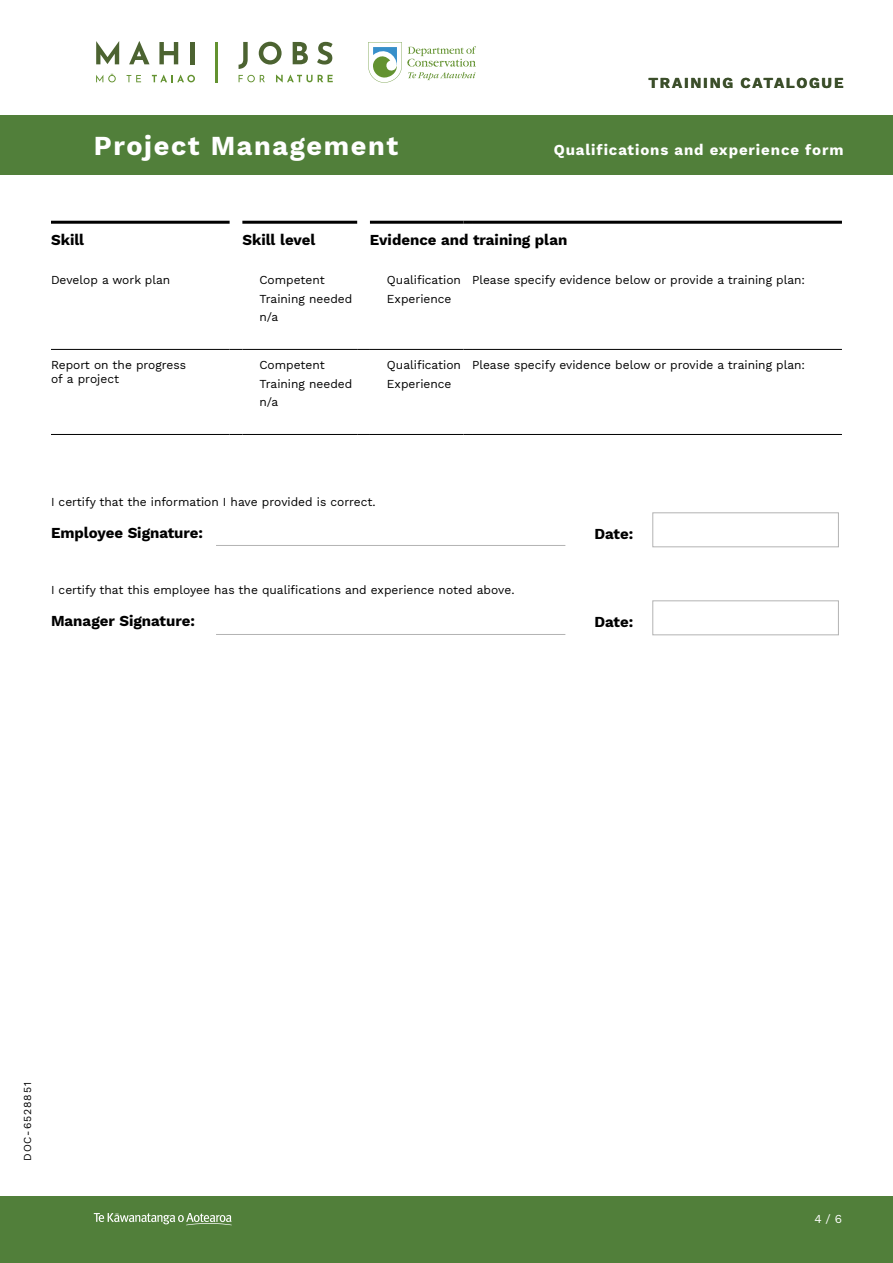
<style>
.page{position:relative;width:893px;height:1263px;background:#fff}
.page>*{position:absolute;margin:0;border:0;box-sizing:border-box;transform-origin:0 0}
.t1{font:700 27px "Work Sans";letter-spacing:.06em;color:#fff}
.t2{font:700 15px "Work Sans";color:#000}
.t3{font:700 15px "Work Sans";letter-spacing:.06em;color:#fff}
.t4{font:700 15px "Work Sans";letter-spacing:.11em;color:#3b4e2a}
.t5{font:12px/18.5px "Work Sans";color:#000}
.t6{font:12px "Work Sans";color:#fff}
.t7{font:10.5px "Work Sans";letter-spacing:.085em;color:#000}
</style>
<div class="page">
<div style="left:0;top:1197px;width:893px;height:66px;background:#517f3a"></div>
<div style="left:0;top:116px;width:893px;height:59px;background:#517f3a"></div>
<svg style="left:368px;top:42px;width:108px;height:41px"></svg>
<svg style="left:239px;top:42px;width:9px;height:27px"></svg>
<svg style="left:259px;top:42px;width:23px;height:23px"></svg>
<svg style="left:293px;top:42px;width:15px;height:22px"></svg>
<svg style="left:317px;top:42px;width:16px;height:23px"></svg>
<svg style="left:239px;top:75px;width:26px;height:7px"></svg>
<svg style="left:276px;top:74px;width:57px;height:9px"></svg>
<hr style="left:216px;top:42px;width:2px;height:40px;background:#639230">
<svg style="left:96px;top:41px;width:23px;height:23px"></svg>
<svg style="left:129px;top:41px;width:21px;height:23px"></svg>
<svg style="left:159px;top:42px;width:19px;height:22px"></svg>
<hr style="left:191px;top:42px;width:4px;height:22px;background:#4c6331">
<svg style="left:96px;top:74px;width:20px;height:8px"></svg>
<svg style="left:127px;top:75px;width:14px;height:7px"></svg>
<svg style="left:152px;top:75px;width:43px;height:7px"></svg>
<svg style="left:94px;top:1213px;width:138px;height:12px"></svg>
<hr style="left:216px;top:634px;width:349px;height:1px;background:#b3b3b3">
<hr style="left:216px;top:545px;width:349px;height:1px;background:#b3b3b3">
<div style="left:652px;top:600px;width:187px;height:35px;border:1px solid #b3b3b3"></div>
<div style="left:652px;top:512px;width:187px;height:35px;border:1px solid #b3b3b3"></div>
<hr style="left:51px;top:221px;width:179px;height:3px;background:#000">
<hr style="left:242px;top:221px;width:115px;height:3px;background:#000">
<hr style="left:370px;top:221px;width:93px;height:3px;background:#000">
<svg style="left:463px;top:221px;width:9px;height:3px"></svg>
<hr style="left:472px;top:221px;width:370px;height:3px;background:#000">
<hr style="left:51px;top:349px;width:179px;height:1px;background:#000">
<svg style="left:230px;top:349px;width:12px;height:1px"></svg>
<hr style="left:242px;top:349px;width:115px;height:1px;background:#000">
<svg style="left:357px;top:349px;width:13px;height:1px"></svg>
<hr style="left:370px;top:349px;width:93px;height:1px;background:#000">
<hr style="left:472px;top:349px;width:370px;height:1px;background:#000">
<hr style="left:51px;top:434px;width:179px;height:1px;background:#000">
<svg style="left:230px;top:434px;width:12px;height:1px"></svg>
<hr style="left:242px;top:434px;width:115px;height:1px;background:#000">
<svg style="left:357px;top:434px;width:13px;height:1px"></svg>
<hr style="left:370px;top:434px;width:93px;height:1px;background:#000">
<hr style="left:472px;top:434px;width:370px;height:1px;background:#000">
<h1 class="t1" style="left:94px;top:125px;width:306px">Project Management</h1>
<p class="t4" style="left:648px;top:71px;width:197px">TRAINING CATALOGUE</p>
<p class="t3" style="left:554px;top:139px;width:291px">Qualifications and experience form</p>
<p class="t2" style="left:51px;top:228px;width:35px">Skill</p>
<p class="t2" style="left:242px;top:228px;width:74px">Skill level</p>
<p class="t2" style="left:370px;top:228px;width:199px">Evidence and training plan</p>
<p class="t5" style="left:51px;top:270px;width:121px">Develop a work plan</p>
<p class="t5" style="left:259px;top:270px;width:94px">Competent<br>Training needed n/a</p>
<p class="t5" style="left:387px;top:270px;width:76px">Qualification<br>Experience</p>
<p class="t5" style="left:472px;top:270px;width:335px">Please specify evidence below or provide a training plan:</p>
<p class="t5" style="left:51px;top:357px;width:137px;line-height:14.2px">Report on the progress of a project</p>
<p class="t5" style="left:259px;top:355px;width:94px">Competent<br>Training needed n/a</p>
<p class="t5" style="left:387px;top:355px;width:76px">Qualification<br>Experience</p>
<p class="t5" style="left:472px;top:355px;width:335px">Please specify evidence below or provide a training plan:</p>
<p class="t5" style="left:51px;top:492px;width:326px">I certify that the information I have provided is correct.</p>
<p class="t2" style="left:51px;top:521px;width:154px">Employee Signature:</p>
<p class="t5" style="left:51px;top:580px;width:465px">I certify that this employee has the qualifications and experience noted above.</p>
<p class="t2" style="left:51px;top:610px;width:145px">Manager Signature:</p>
<p class="t2" style="left:594px;top:522px;width:40px">Date:</p>
<p class="t2" style="left:594px;top:611px;width:40px">Date:</p>
<p class="t7" style="left:19px;top:1161px;width:80px;rotate:-90deg">DOC-6528851</p>
<p class="t6" style="left:814px;top:1210px;width:29px">4 / 6</p>
</div>
